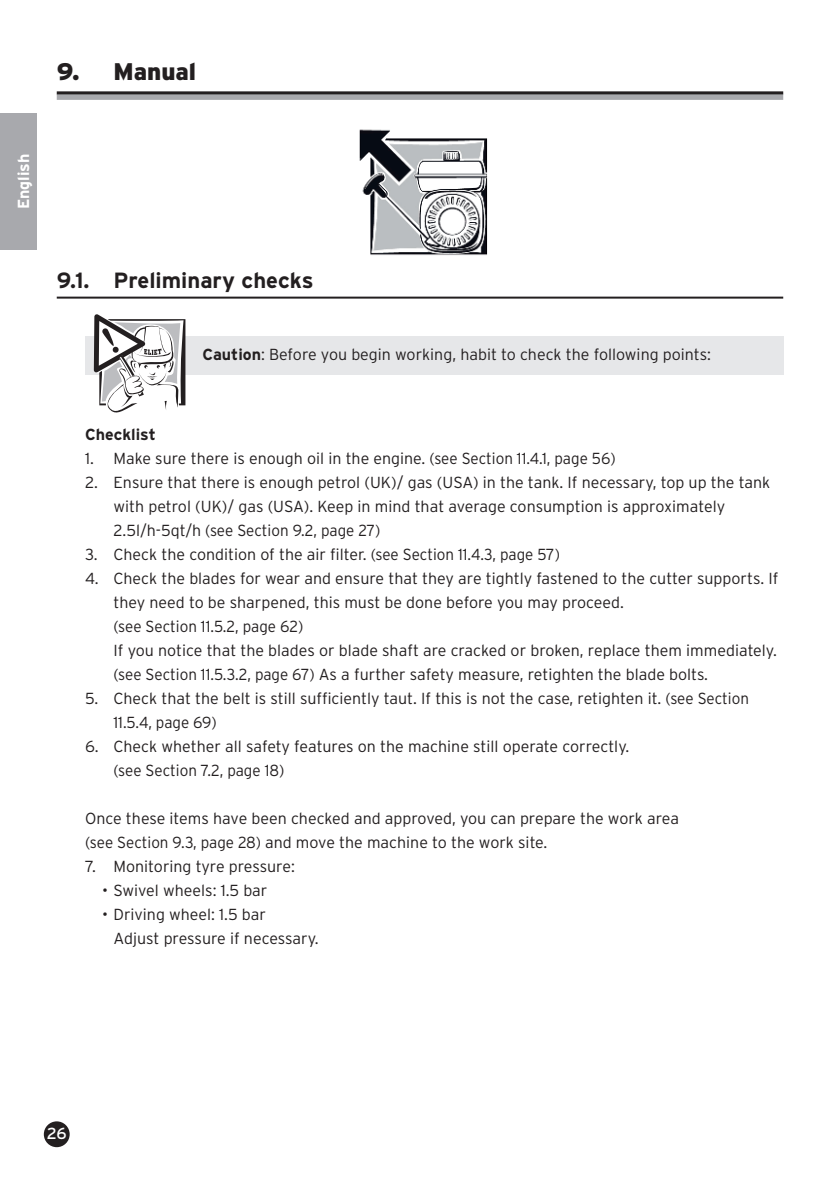
<style>
.page{position:relative;width:840px;height:1191px;background:#fff}
.page>*{position:absolute;margin:0;border:0;box-sizing:border-box;transform-origin:0 0}
.t1{font:900 24px "Interstate";color:#231f20}
.t2{font:700 22px "Interstate";color:#231f20}
.t3{font:300 16px/24px "Interstate";color:#231f20}
.t4{font:700 16px "Interstate";color:#231f20}
.t5{font:700 16px "Interstate";color:#fff}
.t6{font:16px "Interstate";color:#fff}
.s1{font-weight:700}
</style>
<div class="page">
<div style="left:45px;top:1122px;width:24px;height:24px;background:#231f20;border-radius:50%"></div>
<div style="left:44px;top:1121px;width:26px;height:26px;border:2px solid #231f20;border-radius:50%"></div>
<div style="left:0;top:113px;width:37px;height:136px;background:#a8a9ad"></div>
<div style="left:57px;top:94px;width:725px;height:6px;background:#a8a9ad"></div>
<hr style="left:57px;top:91px;width:725px;height:3px;background:#231f20">
<hr style="left:57px;top:297px;width:725px;height:2px;background:#231f20">
<div style="left:85px;top:336px;width:697px;height:39px;background:#e6e7e9"></div>
<img style="left:359px;top:129px;width:128px;height:126px">
<svg style="left:94px;top:314px;width:91px;height:98px"></svg>
<h1 class="t1" style="left:57px;top:62px;width:141px">9. Manual</h1>
<p class="t5" style="left:17px;top:209px;width:57px;rotate:-90deg">English</p>
<h2 class="t2" style="left:57px;top:271px;width:258px">9.1. Preliminary checks</h2>
<p class="t3" style="left:202px;top:343px;width:509px"><span class="s1">Caution</span>: Before you begin working, habit to check the following points:</p>
<p class="t4" style="left:85px;top:427px;width:72px">Checklist</p>
<p class="t3" style="left:85px;top:447px;width:531px">1. Make sure there is enough oil in the engine. (see Section 11.4.1, page 56)</p>
<p class="t3" style="left:113px;top:471px;width:657px;text-indent:-28px">2. Ensure that there is enough petrol (UK)/ gas (USA) in the tank. If necessary, top up the tank with petrol (UK)/ gas (USA). Keep in mind that average consumption is approximately<br>2.5l/h-5qt/h (see Section 9.2, page 27)</p>
<p class="t3" style="left:85px;top:543px;width:476px">3. Check the condition of the air filter. (see Section 11.4.3, page 57)</p>
<p class="t3" style="left:113px;top:567px;width:666px;text-indent:-28px">4. Check the blades for wear and ensure that they are tightly fastened to the cutter supports. If they need to be sharpened, this must be done before you may proceed.<br>(see Section 11.5.2, page 62)<br>If you notice that the blades or blade shaft are cracked or broken, replace them immediately. (see Section 11.5.3.2, page 67) As a further safety measure, retighten the blade bolts.</p>
<p class="t3" style="left:113px;top:687px;width:636px;text-indent:-28px">5. Check that the belt is still sufficiently taut. If this is not the case, retighten it. (see Section<br>11.5.4, page 69)</p>
<p class="t3" style="left:113px;top:735px;width:517px;text-indent:-28px">6. Check whether all safety features on the machine still operate correctly. (see Section 7.2, page 18)</p>
<p class="t3" style="left:85px;top:807px;width:595px">Once these items have been checked and approved, you can prepare the work area (see Section 9.3, page 28) and move the machine to the work site.</p>
<p class="t3" style="left:85px;top:855px;width:211px">7. Monitoring tyre pressure:</p>
<p class="t3" style="left:102px;top:879px;width:167px">• Swivel wheels: 1.5 bar</p>
<p class="t3" style="left:113px;top:903px;width:206px;text-indent:-11px">• Driving wheel: 1.5 bar<br>Adjust pressure if necessary.</p>
<p class="t6" style="left:47px;top:1127px;width:21px">26</p>
</div>
